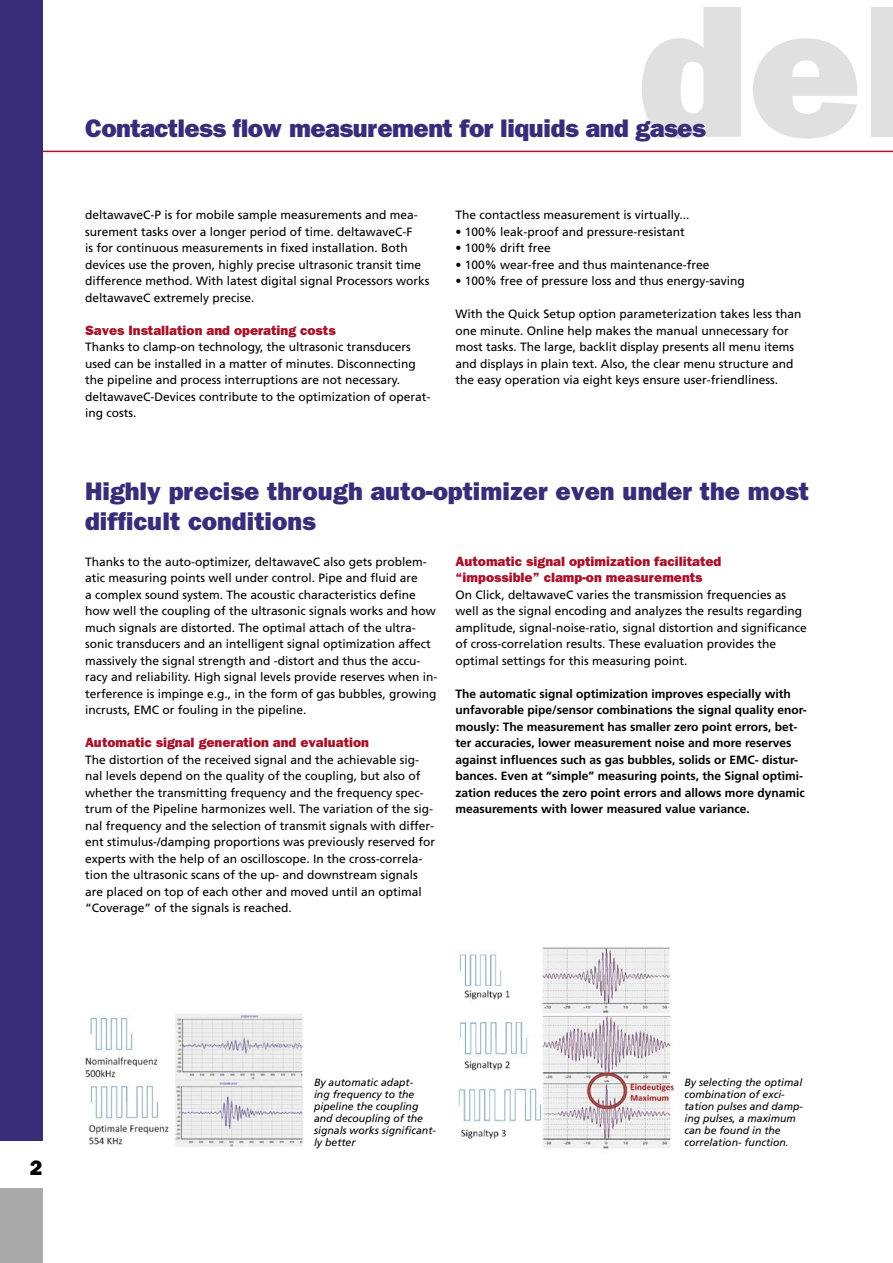
<style>
.page{position:relative;width:893px;height:1263px;background:#fff}
.page>*{position:absolute;margin:0;border:0;box-sizing:border-box;transform-origin:0 0}
.Head1{font:800 189px "Franklin Gothic";color:#e0e0e0}
.Head1-2{font:800 25.5px/30px "Franklin Gothic";color:#392d7a}
.Head1-3{font:800 25.5px "Franklin Gothic";letter-spacing:-.02em;color:#392d7a}
.t1{font:800 21px "Franklin Gothic";color:#000}
.Head2{font:800 13.5px/16.5px "Franklin Gothic";color:#a9132a}
.t2{font:12px/16.5px "Frutiger";color:#000}
.t3{font:700 12px/16.5px "Frutiger";color:#000}
.Bildtext{font:italic 10.5px/12px "Frutiger";color:#000}
</style>
<div class="page">
<svg style="left:43px;top:150px;width:850px;height:3px"></svg>
<img style="left:85px;top:1014px;width:218px;height:133px">
<img style="left:458px;top:947px;width:217px;height:202px">
<div style="left:0;top:0;width:43px;height:1141px;background:#392d7a"></div>
<div style="left:0;top:1188px;width:43px;height:75px;background:#aaa"></div>
<p class="Head1" style="left:639px;top:-39px;width:281px">del</p>
<p class="Head1-3" style="left:85px;top:113px;width:622px">Contactless flow measurement for liquids and gases</p>
<p class="t2" style="left:85px;top:206px;width:346px">deltawaveC-P is for mobile sample measurements and mea&shy;surement tasks over a longer period of time. deltawaveC-F<br>is for continuous measurements in fixed installation. Both devices use the proven, highly precise ultrasonic transit time difference method. With latest digital signal Processors works deltawaveC extremely precise.</p>
<p class="Head2" style="left:85px;top:321px;width:252px">Saves Installation and operating costs</p>
<p class="t2" style="left:85px;top:338px;width:347px">Thanks to clamp-on technology, the ultrasonic transducers used can be installed in a matter of minutes. Disconnecting the pipeline and process interruptions are not necessary. deltawaveC-Devices contribute to the optimization of operat&shy;ing costs.</p>
<p class="t2" style="left:455px;top:206px;width:235px">The contactless measurement is virtually...</p>
<p class="t2" style="left:455px;top:223px;width:231px">• 100% leak-proof and pressure-resistant</p>
<p class="t2" style="left:455px;top:239px;width:97px">• 100% drift free</p>
<p class="t2" style="left:455px;top:256px;width:255px">• 100% wear-free and thus maintenance-free</p>
<p class="t2" style="left:455px;top:272px;width:291px">• 100% free of pressure loss and thus energy-saving</p>
<p class="t2" style="left:455px;top:305px;width:348px">With the Quick Setup option parameterization takes less than one minute. Online help makes the manual unnecessary for most tasks. The large, backlit display presents all menu items and displays in plain text. Also, the clear menu structure and the easy operation via eight keys ensure user-friendliness.</p>
<p class="Head1-2" style="left:85px;top:475px;width:725px">Highly precise through auto-optimizer even under the most difficult conditions</p>
<p class="t2" style="left:85px;top:553px;width:354px">Thanks to the auto-optimizer, deltawaveC also gets problem&shy;atic measuring points well under control. Pipe and fluid are<br>a complex sound system. The acoustic characteristics define how well the coupling of the ultrasonic signals works and how much signals are distorted. The optimal attach of the ultra&shy;sonic transducers and an intelligent signal optimization affect massively the signal strength and -distort and thus the accu&shy;racy and reliability. High signal levels provide reserves when in&shy;terference is impinge e.g., in the form of gas bubbles, growing incrusts, EMC or fouling in the pipeline.</p>
<p class="Head2" style="left:85px;top:734px;width:286px">Automatic signal generation and evaluation</p>
<p class="t2" style="left:85px;top:751px;width:352px">The distortion of the received signal and the achievable sig&shy;nal levels depend on the quality of the coupling, but also of whether the transmitting frequency and the frequency spec&shy;trum of the Pipeline harmonizes well. The variation of the sig&shy;nal frequency and the selection of transmit signals with differ&shy;ent stimulus-/damping proportions was previously reserved for experts with the help of an oscilloscope. In the cross-correla&shy;tion the ultrasonic scans of the up- and downstream signals are placed on top of each other and moved until an optimal “Coverage” of the signals is reached.</p>
<p class="Head2" style="left:455px;top:552px;width:267px">Automatic signal optimization facilitated “impossible” clamp-on measurements</p>
<p class="t2" style="left:455px;top:586px;width:353px">On Click, deltawaveC varies the transmission frequencies as well as the signal encoding and analyzes the results regarding amplitude, signal-noise-ratio, signal distortion and significance of cross-correlation results. These evaluation provides the optimal settings for this measuring point.</p>
<p class="t3" style="left:455px;top:685px;width:353px">The automatic signal optimization improves especially with unfavorable pipe/sensor combinations the signal quality enor&shy;mously: The measurement has smaller zero point errors, bet&shy;ter accuracies, lower measurement noise and more reserves against influences such as gas bubbles, solids or EMC- distur&shy;bances. Even at “simple” measuring points, the Signal optimi&shy;zation reduces the zero point errors and allows more dynamic measurements with lower measured value variance.</p>
<h3 class="t1" style="left:30px;top:1155px;width:14px">2</h3>
<p class="Bildtext" style="left:314px;top:1076px;width:123px">By automatic adapt-<br>ing frequency to the pipeline the coupling and decoupling of the signals works significant&shy;ly better</p>
<p class="Bildtext" style="left:684px;top:1076px;width:120px">By selecting the optimal combination of exci&shy;tation pulses and damp&shy;ing pulses, a maximum can be found in the correlation- function.</p>
</div>
